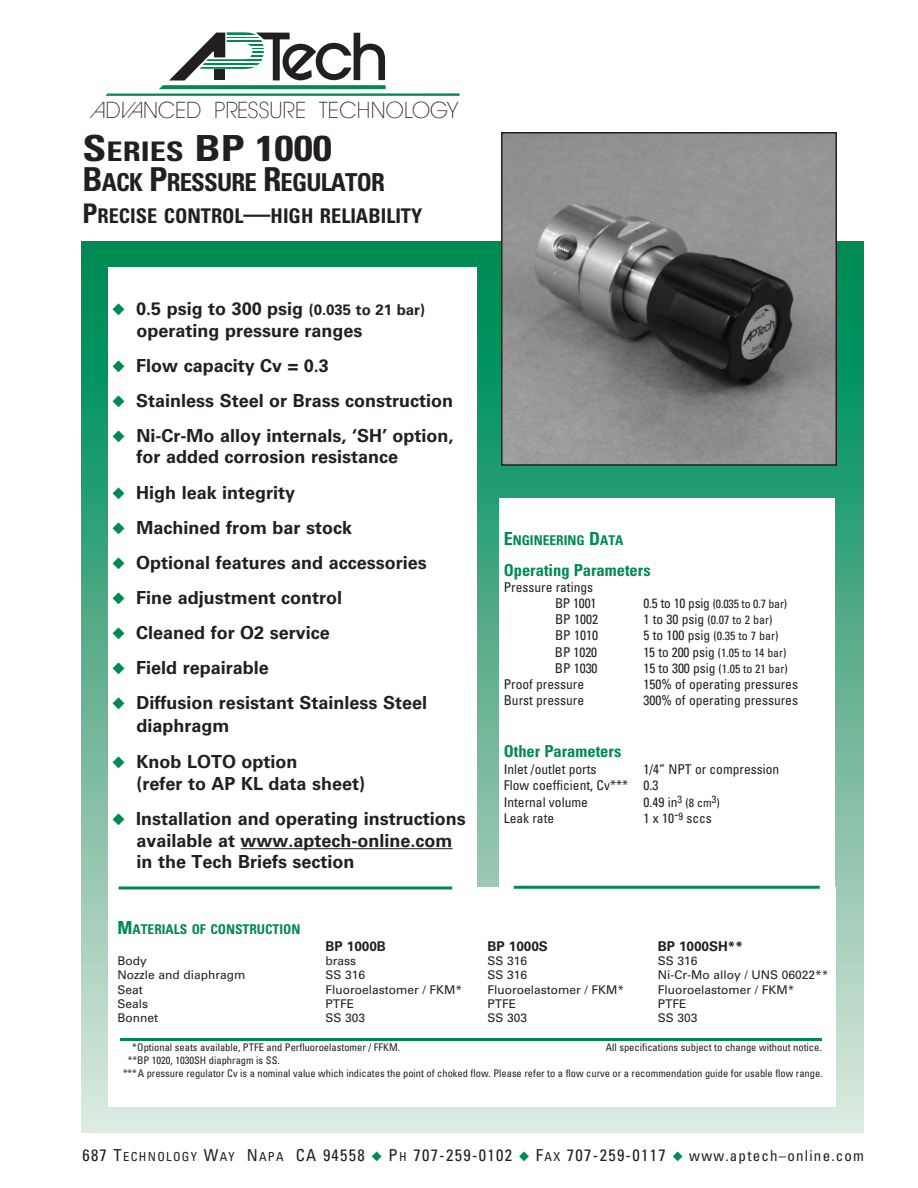
<style>
.page{position:relative;width:918px;height:1188px;background:#fff}
.page>*{position:absolute;margin:0;border:0;box-sizing:border-box;transform-origin:0 0}
.t1{font:700 condensed 36px "Univers LT Std";color:#231f20;scale:1.2 1}
.t2{font:700 condensed 24.75px "Univers LT Std";letter-spacing:-.035em;color:#231f20}
.t3{font:200 22.8px "Avant Garde IT Cby BT";color:#231f20}
.t4{font:700 condensed 20.25px "Univers LT Std";color:#231f20}
.t5{font:700 18px/21.6px "Univers LT Std";color:#231f20}
.t6{font:condensed 16.5px "Univers LT Std";letter-spacing:.08em;color:#231f20}
.t7{font:700 condensed 16.5px "Univers LT Std";color:#008a52}
.t8{font:condensed 13.5px "Univers LT Std";color:#231f20}
.t9{font:700 condensed 13.5px "Univers LT Std";color:#008a52}
.t10{font:700 13.5px "Univers LT Std";color:#231f20}
.t11{font:12px "Univers LT Std";color:#231f20}
.t12{font:condensed 12px "Univers LT Std";letter-spacing:-.005em;color:#231f20}
.t13{font:condensed 10.5px "Univers LT Std";color:#231f20}
.s1{font-style:italic}
.s2{font-size:27px}
.s3{font-size:33px}
.s4{color:#008a52}
.s5{font-size:15px}
.s6{color:#fff}
.s7{font-size:18px}
.s8{font-size:13.5px}
.s9{font-size:12px}
.s10{font-size:12.3px}
</style>
<div class="page">
<div style="left:81px;top:242px;width:783px;height:890px;background:linear-gradient(to bottom,#00854c,#e0e7de)"></div>
<div style="left:108px;top:267px;width:369px;height:644px;background:#fff"></div>
<hr style="left:241px;top:848px;width:212px;height:1px;background:#231f20">
<img style="left:504px;top:135px;width:330px;height:328px">
<div style="left:501px;top:132px;width:336px;height:334px;border:2px solid #231f20"></div>
<div style="left:500px;top:498px;width:336px;height:425px;background:#fff"></div>
<div style="left:108px;top:888px;width:728px;height:219px;background:#fff"></div>
<svg style="left:105px;top:32px;width:355px;height:64px"></svg>
<hr style="left:238px;top:58px;width:33px;height:1px;background:#fff">
<svg style="left:118px;top:886px;width:334px;height:4px"></svg>
<hr style="left:514px;top:886px;width:306px;height:3px;background:#008a52">
<hr style="left:120px;top:1038px;width:702px;height:3px;background:#008a52">
<p class="t3" style="left:91px;top:96px;width:369px"><span class="s1">A</span>D <span class="s1">VA</span>NCED PRESSURE TECHNOLOGY</p>
<p class="t1" style="left:82px;top:126px;width:210px">S<span class="s2">ERIES</span> BP 1000</p>
<p class="t2" style="left:82px;top:167px;width:304px"><span class="s3">B</span>ACK <span class="s3">P</span>RESSURE <span class="s3">R</span>EGULATOR</p>
<p class="t4" style="left:82px;top:204px;width:341px"><span class="s2">P</span>RECISE CONTROL<span class="s2">—</span>HIGH RELIABILITY</p>
<p class="t5" style="left:112px;top:298px;width:314px"><span class="s4">◆</span> 0.5 psig to 300 psig <span class="s5">(0.035 to 21 bar)</span></p>
<p class="t5" style="left:136px;top:320px;width:228px">operating pressure ranges</p>
<p class="t5" style="left:112px;top:355px;width:218px"><span class="s4">◆</span> Flow capacity Cv = 0.3</p>
<p class="t5" style="left:112px;top:390px;width:343px"><span class="s4">◆</span> Stainless Steel or Brass construction</p>
<p class="t5" style="left:136px;top:425px;width:319px;text-indent:-24px"><span class="s4">◆</span> Ni-Cr-Mo alloy internals, ‘SH’ option, for added corrosion resistance</p>
<p class="t5" style="left:112px;top:482px;width:185px"><span class="s4">◆</span> High leak integrity</p>
<p class="t5" style="left:112px;top:517px;width:241px"><span class="s4">◆</span> Machined from bar stock</p>
<p class="t5" style="left:112px;top:552px;width:328px"><span class="s4">◆</span> Optional features and accessories<span class="s6">ti</span></p>
<p class="t5" style="left:112px;top:587px;width:232px"><span class="s4">◆</span> Fine adjustment control</p>
<p class="t5" style="left:112px;top:622px;width:219px"><span class="s4">◆</span> Cleaned for O2 service</p>
<p class="t5" style="left:112px;top:657px;width:158px"><span class="s4">◆</span> Field repairable</p>
<p class="t5" style="left:136px;top:692px;width:292px;line-height:22.5px;text-indent:-24px"><span class="s4">◆</span> Diffusion resistant Stainless Steel diaphragm</p>
<p class="t5" style="left:136px;top:750px;width:230px;line-height:22.5px;text-indent:-24px"><span class="s4">◆</span> Knob LOTO option<br>(refer to AP KL data sheet)</p>
<p class="t5" style="left:136px;top:808px;width:331px;text-indent:-24px"><span class="s4">◆</span> Installation and operating instructions available at www.aptech-online.com in the Tech Briefs section</p>
<p class="t9" style="left:118px;top:921px;width:184px"><span class="s7">M</span>ATERIALS OF CONSTRUCTION</p>
<p class="t9" style="left:504px;top:532px;width:121px"><span class="s7">E</span>NGINEERING <span class="s7">D</span>ATA</p>
<p class="t7" style="left:504px;top:560px;width:149px">Operating Parameters</p>
<p class="t8" style="left:504px;top:578px;width:91px">Pressure ratings</p>
<p class="t8" style="left:555px;top:595px;width:43px">BP 1001</p>
<p class="t12" style="left:643px;top:596px;width:145px"><span class="s8">0.5 to 10 psig</span> (0.035 to 0.7 bar)</p>
<p class="t8" style="left:555px;top:611px;width:45px">BP 1002</p>
<p class="t12" style="left:643px;top:612px;width:130px"><span class="s8">1 to 30 psig</span> (0.07 to 2 bar)</p>
<p class="t8" style="left:555px;top:627px;width:45px">BP 1010</p>
<p class="t12" style="left:643px;top:628px;width:136px"><span class="s8">5 to 100 psig</span> (0.35 to 7 bar)</p>
<p class="t8" style="left:555px;top:643px;width:44px">BP 1020</p>
<p class="t12" style="left:643px;top:645px;width:144px"><span class="s8">15 to 200 psig</span> (1.05 to 14 bar)</p>
<p class="t8" style="left:555px;top:659px;width:44px">BP 1030</p>
<p class="t12" style="left:643px;top:661px;width:146px"><span class="s8">15 to 300 psig</span> (1.05 to 21 bar)</p>
<p class="t8" style="left:504px;top:676px;width:82px">Proof pressure</p>
<p class="t8" style="left:643px;top:676px;width:156px">150% of operating pressures</p>
<p class="t8" style="left:504px;top:692px;width:82px">Burst pressure</p>
<p class="t8" style="left:643px;top:692px;width:156px">300% of operating pressures</p>
<p class="t7" style="left:504px;top:741px;width:119px">Other Parameters</p>
<p class="t8" style="left:504px;top:760px;width:94px">Inlet /outlet ports</p>
<p class="t8" style="left:643px;top:760px;width:137px">1/4” NPT or compression</p>
<p class="t8" style="left:504px;top:777px;width:156px">Flow coefficient, Cv*** 0.3</p>
<p class="t8" style="left:504px;top:793px;width:86px">Internal volume</p>
<p class="t8" style="left:643px;top:793px;width:78px">0.49 in<sup>3</sup> <span class="s9">(8 cm</span><sup>3</sup><span class="s9">)</span></p>
<p class="t8" style="left:504px;top:810px;width:52px">Leak rate</p>
<p class="t8" style="left:643px;top:810px;width:70px">1 x 10-<sup>9</sup> sccs</p>
<p class="t10" style="left:326px;top:938px;width:62px">BP 1000B</p>
<p class="t10" style="left:488px;top:938px;width:62px">BP 1000S</p>
<p class="t10" style="left:658px;top:938px;width:87px">BP 1000SH**</p>
<p class="t11" style="left:118px;top:954px;width:31px">Body</p>
<p class="t11" style="left:326px;top:954px;width:32px">brass</p>
<p class="t11" style="left:488px;top:954px;width:41px">SS 316</p>
<p class="t11" style="left:658px;top:954px;width:41px">SS 316</p>
<p class="t11" style="left:118px;top:968px;width:130px">Nozzle and diaphragm</p>
<p class="t11" style="left:326px;top:968px;width:41px">SS 316</p>
<p class="t11" style="left:488px;top:968px;width:41px">SS 316</p>
<p class="t11" style="left:658px;top:968px;width:172px">Ni-Cr-Mo alloy / UNS 06022**</p>
<p class="t11" style="left:118px;top:982px;width:27px">Seat</p>
<p class="t11" style="left:326px;top:982px;width:138px">Fluoroelastomer / FKM*</p>
<p class="t11" style="left:488px;top:982px;width:138px">Fluoroelastomer / FKM*</p>
<p class="t11" style="left:658px;top:982px;width:138px">Fluoroelastomer / FKM*</p>
<p class="t11" style="left:118px;top:997px;width:32px">Seals</p>
<p class="t11" style="left:326px;top:997px;width:30px">PTFE</p>
<p class="t11" style="left:488px;top:997px;width:30px">PTFE</p>
<p class="t11" style="left:658px;top:997px;width:30px">PTFE</p>
<p class="t11" style="left:118px;top:1010px;width:42px">Bonnet</p>
<p class="t11" style="left:326px;top:1010px;width:41px">SS 303</p>
<p class="t11" style="left:488px;top:1010px;width:41px">SS 303</p>
<p class="t11" style="left:658px;top:1010px;width:41px">SS 303</p>
<p class="t13" style="left:132px;top:1041px;width:269px">*Optional seats available, PTFE and Perfluoroelastomer / FFKM.</p>
<p class="t13" style="left:606px;top:1041px;width:218px">All specifications subject to change without notice.</p>
<p class="t13" style="left:128px;top:1054px;width:154px">**BP 1020, 1030SH diaphragm is SS.</p>
<p class="t13" style="left:123px;top:1066px;width:701px">***A pressure regulator Cv is a nominal value which indicates the point of choked flow. Please refer to a flow curve or a recommendation guide for usable flow range.</p>
<p class="t6" style="left:82px;top:1145px;width:783px">687 T<span class="s10">ECHNOLOGY</span> W<span class="s10">AY</span> N <span class="s10">APA</span> CA 94558 <span class="s4">◆</span> P <span class="s10">H</span> 707-259-0102 <span class="s4">◆</span> F<span class="s10">AX</span> 707-259-0117 <span class="s4">◆</span> <span class="s5">www.aptech–online.com</span></p>
</div>
